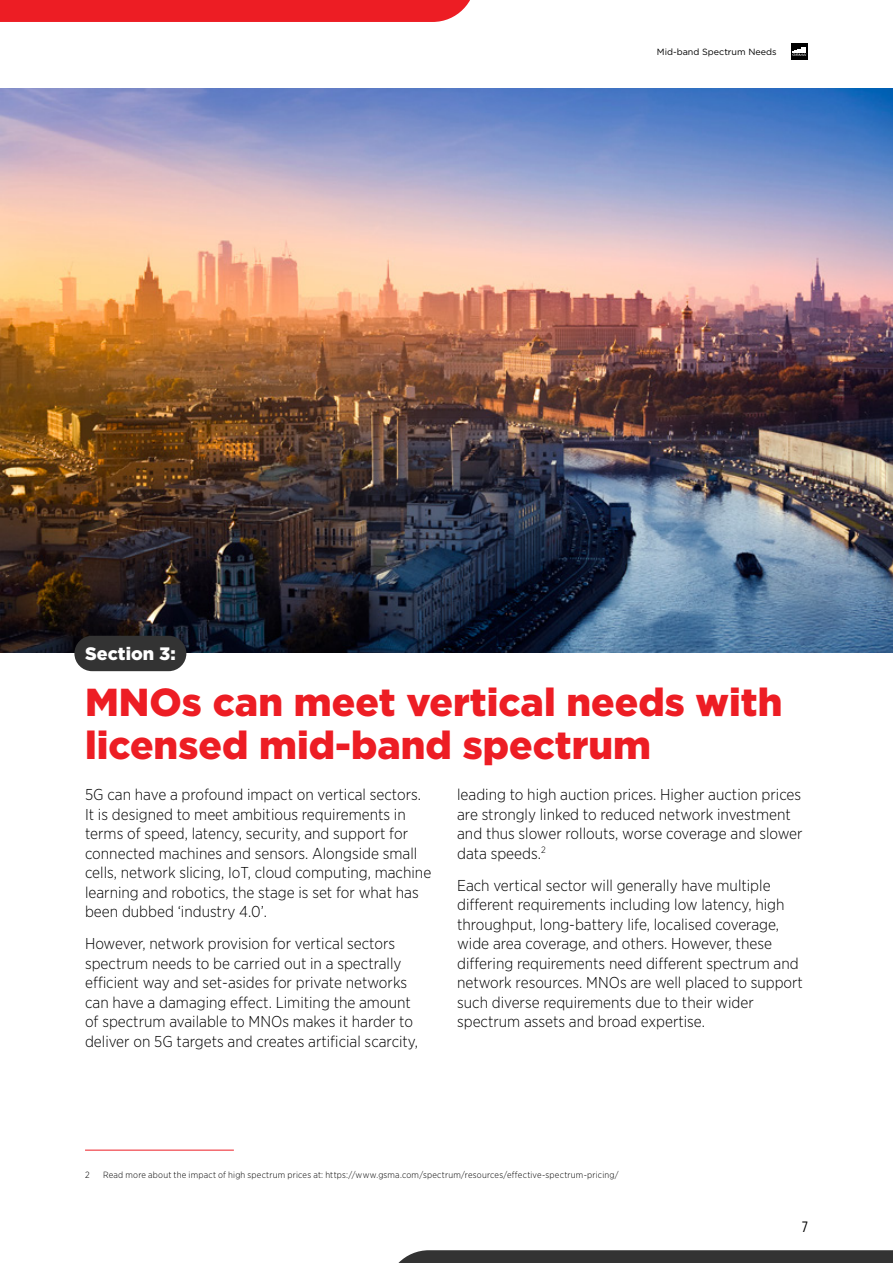
<style>
.page{position:relative;width:893px;height:1263px;background:#fff}
.page>*{position:absolute;margin:0;border:0;box-sizing:border-box;transform-origin:0 0}
.t1{font:900 39px/43.5px "Gotham";color:#ed1d24}
.t2{font:900 18px "Gotham Pro";color:#fff}
.t3{font:300 15.75px/19.5px "Gotham Narrow";color:#000}
.t4{font:15px "Gotham X Narrow";color:#000}
.t5{font:300 9px "Gotham Narrow";letter-spacing:.02em;color:#000}
.t6{font:9px "Gotham";color:#000}
</style>
<div class="page">
<img style="left:0;top:88px;width:893px;height:565px">
<div style="left:74px;top:636px;width:112px;height:35px;background:#333;border-radius:18px"></div>
<hr style="left:85px;top:1150px;width:149px;height:1px;background:#ed1d24">
<div style="left:791px;top:43px;width:17px;height:17px;background:#000"></div>
<svg style="left:792px;top:47px;width:15px;height:9px"></svg>
<div style="left:0;top:0;width:470px;height:22px;background:#ed1d24"></div>
<svg style="left:398px;top:1250px;width:495px;height:13px;background:#3a3a3a"></svg>
<p class="t6" style="left:657px;top:46px;width:121px">Mid-band Spectrum Needs</p>
<p class="t2" style="left:85px;top:643px;width:92px">Section 3:</p>
<h1 class="t1" style="left:85px;top:680px;width:699px">MNOs can meet vertical needs with licensed mid-band spectrum</h1>
<p class="t3" style="left:85px;top:784px;width:348px">5G can have a profound impact on vertical sectors.<br>It is designed to meet ambitious requirements in terms of speed, latency, security, and support for connected machines and sensors. Alongside small cells, network slicing, IoT, cloud computing, machine learning and robotics, the stage is set for what has been dubbed ‘industry 4.0’.</p>
<p class="t3" style="left:85px;top:934px;width:335px">However, network provision for vertical sectors spectrum needs to be carried out in a spectrally efficient way and set-asides for private networks can have a damaging effect. Limiting the amount of spectrum available to MNOs makes it harder to deliver on 5G targets and creates artificial scarcity,</p>
<p class="t3" style="left:457px;top:784px;width:347px">leading to high auction prices. Higher auction prices are strongly linked to reduced network investment and thus slower rollouts, worse coverage and slower data speeds.<sup>2</sup></p>
<p class="t3" style="left:457px;top:875px;width:347px">Each vertical sector will generally have multiple different requirements including low latency, high throughput, long-battery life, localised coverage, wide area coverage, and others. However, these differing requirements need different spectrum and network resources. MNOs are well placed to support such diverse requirements due to their wider spectrum assets and broad expertise.</p>
<p class="t5" style="left:85px;top:1169px;width:6px">2</p>
<p class="t5" style="left:103px;top:1169px;width:517px">Read more about the impact of high spectrum prices at: https://www.gsma.com/spectrum/resources/effective-spectrum-pricing/</p>
<p class="t4" style="left:802px;top:1218px;width:8px">7</p>
</div>
